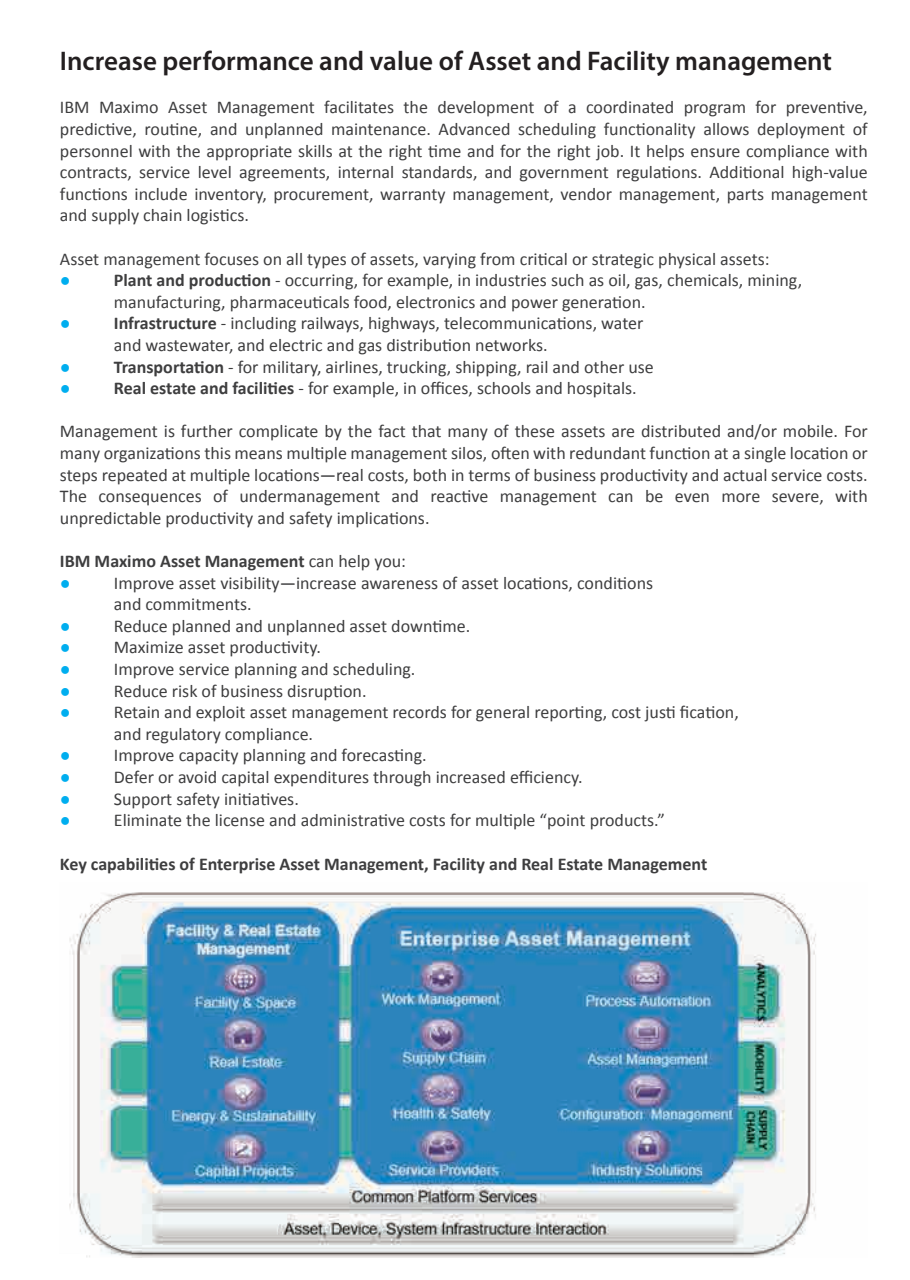
<style>
.page{position:relative;width:910px;height:1280px;background:#fff}
.page>*{position:absolute;margin:0;border:0;box-sizing:border-box;transform-origin:0 0}
.t1{font:600 27px "Myriad Pro";color:#231f20}
.t2{font:18px/21.6px "Calibri";color:#3e3e3f}
.t3{font:700 18px "Calibri";color:#3e3e3f}
.s1{color:#00aeef}
.s2{font-weight:700}
.s3{font-weight:400}
</style>
<div class="page">
<img style="left:69px;top:892px;width:747px;height:365px">
<div style="left:60px;top:1254px;width:26px;height:8px;background:#fff"></div>
<h1 class="t1" style="left:60px;top:44px;width:774px">Increase performance and value of Asset and Facility management</h1>
<p class="t2" style="left:60px;top:97px;width:809px;text-align:justify">IBM Maximo Asset Management facilitates the development of a coordinated program for preventive, predictive, routine, and unplanned maintenance. Advanced scheduling functionality allows deployment of personnel with the appropriate skills at the right time and for the right job. It helps ensure compliance with contracts, service level agreements, internal standards, and government regulations. Additional high-value functions include inventory, procurement, warranty management, vendor management, parts management and supply chain logistics.</p>
<p class="t2" style="left:60px;top:248px;width:711px">Asset management focuses on all types of assets, varying from critical or strategic physical assets:</p>
<p class="t2" style="left:114px;top:269px;width:690px;text-indent:-54px"><span class="s1">●</span> <span class="s2">Plant and production</span> - occurring, for example, in industries such as oil, gas, chemicals, mining, manufacturing, pharmaceuticals food, electronics and power generation.</p>
<p class="t2" style="left:114px;top:313px;width:531px;text-indent:-54px"><span class="s1">●</span> <span class="s2">Infrastructure</span> - including railways, highways, telecommunications, water and wastewater, and electric and gas distribution networks.</p>
<p class="t2" style="left:60px;top:356px;width:595px"><span class="s1">●</span> <span class="s2">Transportation</span> - for military, airlines, trucking, shipping, rail and other use</p>
<p class="t2" style="left:60px;top:377px;width:578px"><span class="s1">●</span> <span class="s2">Real estate and facilities</span> - for example, in offices, schools and hospitals.</p>
<p class="t2" style="left:60px;top:421px;width:809px;text-align:justify">Management is further complicate by the fact that many of these assets are distributed and/or mobile. For many organizations this means multiple management silos, often with redundant function at a single location or steps repeated at multiple locations—real costs, both in terms of business productivity and actual service costs.<br>The consequences of undermanagement and reactive management can be even more severe, with unpredictable productivity and safety implications.</p>
<p class="t3" style="left:60px;top:549px;width:348px">IBM Maximo Asset Management <span class="s3">can help you:</span></p>
<p class="t2" style="left:114px;top:572px;width:541px;text-indent:-54px"><span class="s1">●</span> Improve asset visibility—increase awareness of asset locations, conditions and commitments.</p>
<p class="t2" style="left:60px;top:615px;width:412px"><span class="s1">●</span> Reduce planned and unplanned asset downtime.</p>
<p class="t2" style="left:60px;top:637px;width:262px"><span class="s1">●</span> Maximize asset productivity.</p>
<p class="t2" style="left:60px;top:658px;width:357px"><span class="s1">●</span> Improve service planning and scheduling.</p>
<p class="t2" style="left:60px;top:680px;width:308px"><span class="s1">●</span> Reduce risk of business disruption.</p>
<p class="t2" style="left:114px;top:701px;width:626px;text-indent:-54px"><span class="s1">●</span> Retain and exploit asset management records for general reporting, cost justi fication, and regulatory compliance.</p>
<p class="t2" style="left:60px;top:745px;width:368px"><span class="s1">●</span> Improve capacity planning and forecasting.</p>
<p class="t2" style="left:60px;top:766px;width:524px"><span class="s1">●</span> Defer or avoid capital expenditures through increased efficiency.</p>
<p class="t2" style="left:60px;top:788px;width:240px"><span class="s1">●</span> Support safety initiatives.</p>
<p class="t2" style="left:60px;top:809px;width:606px"><span class="s1">●</span> Eliminate the license and administrative costs for multiple “point products.”</p>
<p class="t3" style="left:60px;top:853px;width:649px">Key capabilities of Enterprise Asset Management, Facility and Real Estate Management</p>
</div>
